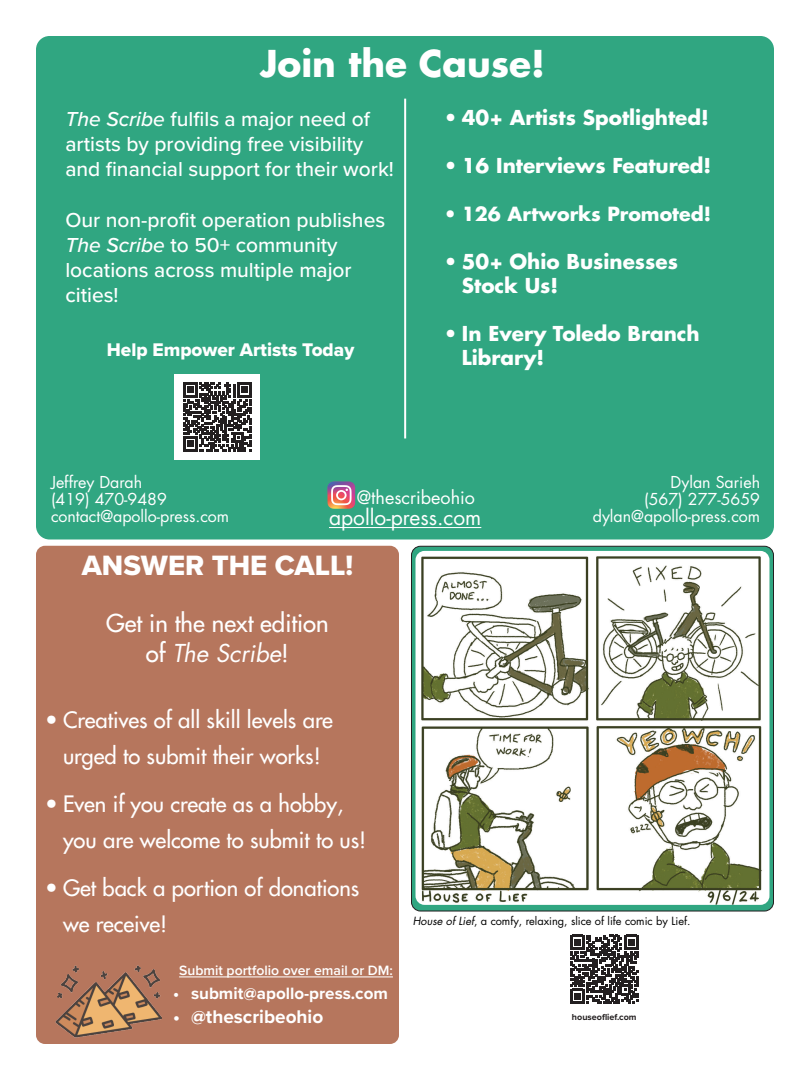
<style>
.page{position:relative;width:810px;height:1080px;background:#fff}
.page>*{position:absolute;margin:0;border:0;box-sizing:border-box;transform-origin:0 0}
.t1{font:700 36px "Futura LT Pro";color:#fff}
.t2{font:29px "Proxima Nova Extrabld";color:#fff}
.t3{font:500 24px/30px "Futura LT Pro";color:#fff;text-align:center}
.t4{font:500 22px/36px "Futura LT Pro";color:#fff}
.t5{font:500 21px "Proxima Nova";color:#fff}
.t6{font:21px "Futura LT Pro";color:#fff}
.t7{font:700 20px/24px "Futura LT Pro";color:#fff}
.t8{font:19px "Proxima Nova Extrabld";color:#fff}
.t9{font:700 19px "Futura LT Pro";color:#fff}
.t10{font:700 19px "Proxima Nova";color:#fff}
.t11{font:18px "Futura LT Pro";color:#fff}
.t12{font:700 17px "Proxima Nova";color:#fff}
.t13{font:16px/17px "Futura LT Pro";color:#fff;text-align:right}
.t14{font:600 14px "Proxima Nova";color:#fff}
.t15{font:11px "Futura LT Pro";color:#000}
.t16{font:700 9px "Proxima Nova";color:#231f20}
.s1{font-style:italic}
.s2{font-weight:400;font-style:italic}
</style>
<div class="page">
<div style="left:412px;top:546px;width:362px;height:365px;background:linear-gradient(to right,#34a883,#34a883);border-radius:9px"></div>
<div style="left:411px;top:546px;width:363px;height:366px;border:1px solid #231f20;border-radius:9px"></div>
<img style="left:416px;top:551px;width:353px;height:354px">
<div style="left:36px;top:36px;width:738px;height:504px;background:#30a681;border-radius:14px"></div>
<svg style="left:328px;top:482px;width:27px;height:27px"></svg>
<hr style="left:329px;top:527px;width:152px;height:1px;background:#fff">
<hr style="left:404px;top:99px;width:2px;height:339px;background:#fff">
<svg style="left:570px;top:935px;width:69px;height:68px"></svg>
<div style="left:36px;top:546px;width:363px;height:498px;background:#b6765d;border-radius:9px"></div>
<div style="left:175px;top:374px;width:85px;height:85px;background:#fff"></div>
<svg style="left:183px;top:383px;width:69px;height:68px"></svg>
<img style="left:36px;top:965px;width:126px;height:79px">
<hr style="left:179px;top:976px;width:214px;height:1px;background:#fff">
<p class="t1" style="left:260px;top:35px;width:286px">Join the Cause!</p>
<p class="t5" style="left:65px;top:103px;width:306px"><span class="s1">The Scribe</span> fulfils a major need of</p>
<p class="t5" style="left:65px;top:129px;width:299px">artists by providing free visibility</p>
<p class="t5" style="left:65px;top:154px;width:330px">and financial support for their work!</p>
<p class="t5" style="left:65px;top:204px;width:321px">Our non-profit operation publishes</p>
<p class="t5" style="left:65px;top:229px;width:274px"><span class="s1">The Scribe</span> to 50+ community</p>
<p class="t5" style="left:65px;top:255px;width:288px">locations across multiple major</p>
<p class="t5" style="left:65px;top:280px;width:55px">cities!</p>
<p class="t8" style="left:107px;top:336px;width:249px">Help Empower Artists Today</p>
<p class="t7" style="left:444px;top:105px;width:266px">• 40+ Artists Spotlighted!</p>
<p class="t7" style="left:444px;top:153px;width:269px">• 16 Interviews Featured!</p>
<p class="t9" style="left:444px;top:199px;width:269px">• 126 Artworks Promoted!</p>
<p class="t7" style="left:462px;top:249px;width:218px;text-indent:-18px">• 50+ Ohio Businesses<br>Stock Us!</p>
<p class="t7" style="left:444px;top:321px;width:257px">• In Every Toledo Branch</p>
<p class="t7" style="left:462px;top:345px;width:84px">Library!</p>
<p class="t13" style="left:51px;top:473px;width:93px">Jeffrey Darah</p>
<p class="t13" style="left:51px;top:490px;width:118px">(419) 470-9489</p>
<p class="t13" style="left:51px;top:507px;width:180px">contact@apollo-press.com</p>
<p class="t11" style="left:357px;top:485px;width:120px">@thescribeohio</p>
<p class="t6" style="left:329px;top:503px;width:154px">apollo-press.com</p>
<p class="t2" style="left:82px;top:543px;width:273px">ANSWER THE CALL!</p>
<p class="t3" style="left:106px;top:607px;width:224px">Get in the next edition of <span class="s2">The Scribe</span>!</p>
<p class="t13" style="left:593px;top:473px;width:169px">Dylan Sarieh<br>(567) 277-5659 dylan@apollo-press.com</p>
<p class="t4" style="left:45px;top:700px;width:290px">• Creatives of all skill levels are</p>
<p class="t4" style="left:63px;top:736px;width:259px">urged to submit their works!</p>
<p class="t4" style="left:63px;top:784px;width:305px;text-indent:-18px">• Even if you create as a hobby, you are welcome to submit to us!</p>
<p class="t4" style="left:63px;top:868px;width:298px;text-indent:-18px">• Get back a portion of donations we receive!</p>
<p class="t14" style="left:179px;top:960px;width:215px">Submit portfolio over email or DM:</p>
<p class="t12" style="left:173px;top:981px;width:216px">• submit@apollo-press.com</p>
<p class="t10" style="left:173px;top:1002px;width:152px">• @thescribeohio</p>
<p class="t15" style="left:413px;top:913px;width:279px"><span class="s1">House of Lief</span>, a comfy, relaxing, slice of life comic by Lief.</p>
<p class="t16" style="left:572px;top:1010px;width:66px">houseoflief.com</p>
</div>
